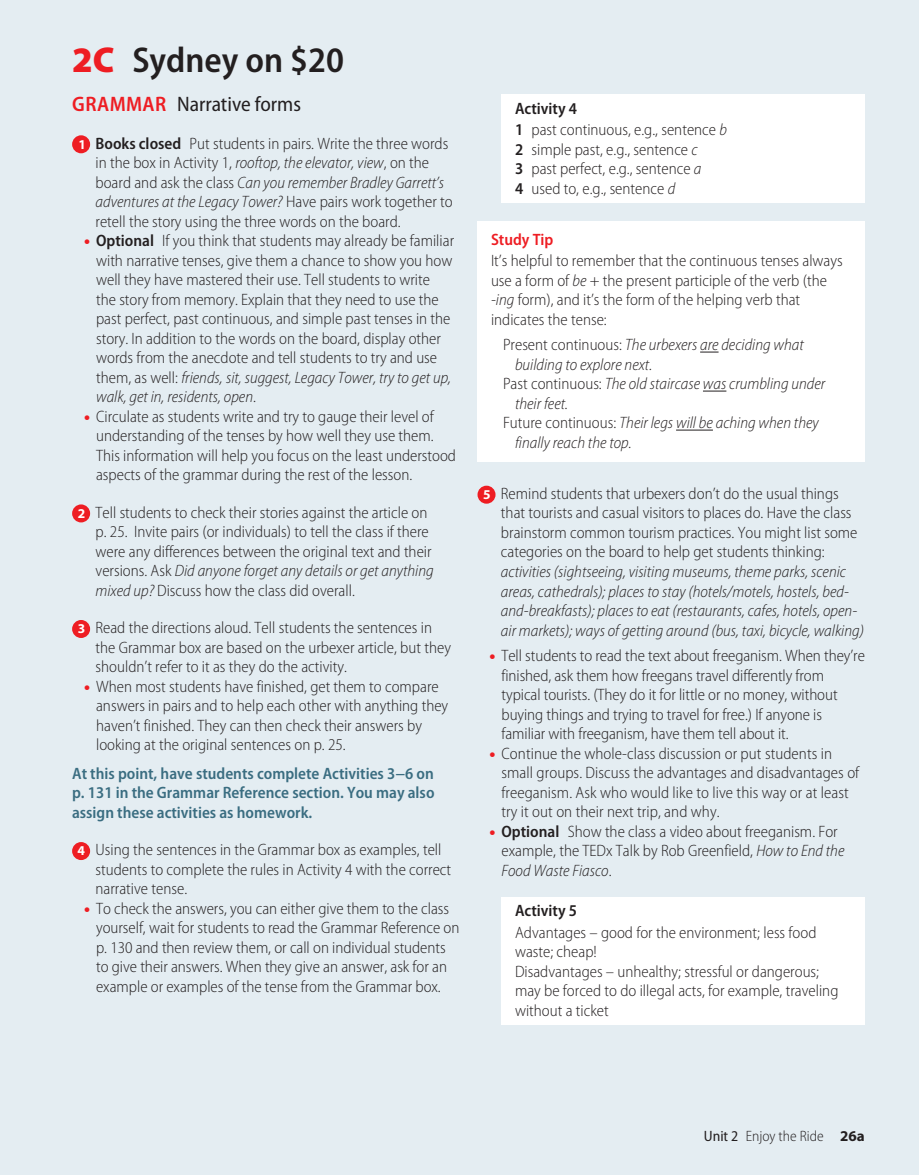
<style>
.page{position:relative;width:919px;height:1175px;background:#fff}
.page>*{position:absolute;margin:0;border:0;box-sizing:border-box;transform-origin:0 0}
.t1{font:600 semi-condensed 36px "Myriad Pro";color:#231f20}
.t2{font:semi-condensed 21px "Myriad Pro";color:#231f20}
.t3{font:300 semi-condensed 16.5px/19.5px "Myriad Pro";color:#231f20}
.t4{font:italic 300 semi-condensed 16.5px/19.5px "Myriad Pro";color:#231f20}
.t5{font:600 semi-condensed 16.5px/19.5px "Myriad Pro";color:#3a6d81;text-align:justify}
.t6{font:600 semi-condensed 16.5px "Myriad Pro";color:#231f20}
.t7{font:600 semi-condensed 16.5px "Myriad Pro";color:#ee1d23}
.t8{font:300 semi-condensed 15px "Myriad Pro";color:#231f20}
.s1{font-weight:900;font-stretch:normal;color:#ee1d23}
.s2{font-weight:600;color:#ee1d23}
.s3{font-weight:700;font-stretch:normal;font-size:13.5px;color:#fff}
.s4{font-weight:600}
.s5{font-style:italic}
.s6{font-style:normal}
.s7{font-weight:400}
.s8{font-weight:700;font-stretch:normal}
</style>
<div class="page">
<div style="left:0;top:0;width:918px;height:1175px;background:#e4edf2"></div>
<div style="left:72px;top:135px;width:18px;height:18px;background:#ee1d23;border-radius:50%"></div>
<div style="left:72px;top:504px;width:18px;height:18px;background:#ee1d23;border-radius:50%"></div>
<div style="left:72px;top:620px;width:18px;height:18px;background:#ee1d23;border-radius:50%"></div>
<div style="left:72px;top:842px;width:18px;height:18px;background:#ee1d23;border-radius:50%"></div>
<div style="left:501px;top:95px;width:363px;height:108px;background:#fff"></div>
<div style="left:477px;top:221px;width:387px;height:240px;background:#fff"></div>
<svg style="left:700px;top:352px;width:18px;height:1px"></svg>
<svg style="left:703px;top:391px;width:23px;height:1px"></svg>
<hr style="left:675px;top:430px;width:37px;height:1px;background:#231f20">
<div style="left:477px;top:486px;width:18px;height:18px;background:#ee1d23;border-radius:50%"></div>
<div style="left:501px;top:896px;width:363px;height:128px;background:#fff"></div>
<h1 class="t1" style="left:72px;top:37px;width:273px"><span class="s1">2C</span> Sydney on $20</h1>
<p class="t2" style="left:72px;top:91px;width:230px"><span class="s2">GRAMMAR</span> Narrative forms</p>
<p class="t3" style="left:95px;top:133px;width:358px;text-indent:-17px"><span class="s3">1</span> <span class="s4">Books closed</span> Put students in pairs. Write the three words in the box in Activity 1, <span class="s5">rooftop, the elevator, view</span>, on the board and ask the class <span class="s5">Can you remember Bradley Garrett’s adventures at the Legacy Tower?</span> Have pairs work together to retell the story using the three words on the board.</p>
<p class="t3" style="left:96px;top:231px;width:359px;text-indent:-12px"><span class="s1">•</span> <span class="s4">Optional</span> If you think that students may already be familiar with narrative tenses, give them a chance to show you how well they have mastered their use. Tell students to write<br>the story from memory. Explain that they need to use the past perfect, past continuous, and simple past tenses in the story. In addition to the words on the board, display other words from the anecdote and tell students to try and use them, as well: <span class="s5">friends, sit, suggest, Legacy Tower, try to get up, walk, get in, residents, open</span>.</p>
<p class="t3" style="left:96px;top:406px;width:361px;text-indent:-12px"><span class="s1">•</span> Circulate as students write and try to gauge their level of understanding of the tenses by how well they use them.<br>This information will help you focus on the least understood aspects of the grammar during the rest of the lesson.</p>
<p class="t3" style="left:95px;top:502px;width:339px;text-indent:-18px"><span class="s3">2</span> Tell students to check their stories against the article on p. 25. Invite pairs (or individuals) to tell the class if there were any differences between the original text and their versions. Ask <span class="s5">Did anyone forget any details or get anything mixed up?</span> Discuss how the class did overall.</p>
<p class="t3" style="left:95px;top:618px;width:357px;text-indent:-18px"><span class="s3">3</span> Read the directions aloud. Tell students the sentences in the Grammar box are based on the urbexer article, but they shouldn’t refer to it as they do the activity.</p>
<p class="t3" style="left:96px;top:676px;width:353px;text-indent:-12px"><span class="s1">•</span> When most students have finished, get them to compare answers in pairs and to help each other with anything they haven’t finished. They can then check their answers by looking at the original sentences on p. 25.</p>
<p class="t5" style="left:72px;top:763px;width:364px">At this point, have students complete Activities 3−6 on p. 131 in the Grammar Reference section. You may also assign these activities as homework.</p>
<p class="t3" style="left:95px;top:840px;width:357px;text-indent:-18px"><span class="s3">4</span> Using the sentences in the Grammar box as examples, tell students to complete the rules in Activity 4 with the correct narrative tense.</p>
<p class="t3" style="left:96px;top:898px;width:364px;text-indent:-12px"><span class="s1">•</span> To check the answers, you can either give them to the class yourself, wait for students to read the Grammar Reference on p. 130 and then review them, or call on individual students to give their answers. When they give an answer, ask for an example or examples of the tense from the Grammar box.</p>
<p class="t3" style="left:515px;top:98px;width:213px;line-height:21px"><span class="s4">Activity 4<br>1</span> past continuous, e.g., sentence <span class="s5">b</span></p>
<p class="t3" style="left:515px;top:140px;width:188px"><span class="s4">2</span> simple past, e.g., sentence <span class="s5">c<br></span><span class="s4">3</span> past perfect, e.g., sentence <span class="s5">a<br></span><span class="s4">4</span> used to, e.g., sentence <span class="s5">d</span></p>
<p class="t7" style="left:491px;top:229px;width:64px">Study Tip</p>
<p class="t3" style="left:491px;top:251px;width:353px">It’s helpful to remember that the continuous tenses always use a form of <span class="s5">be</span> + the present participle of the verb (the <span class="s5">-ing</span> form), and it’s the form of the helping verb that indicates the tense:</p>
<p class="t4" style="left:503px;top:335px;width:302px"><span class="s6">Present continuous:</span> The urbexers are deciding what</p>
<p class="t4" style="left:515px;top:354px;width:139px">building to explore next.</p>
<p class="t4" style="left:503px;top:374px;width:323px"><span class="s6">Past continuous:</span> The old staircase was crumbling under</p>
<p class="t4" style="left:515px;top:393px;width:55px">their feet.</p>
<p class="t4" style="left:503px;top:413px;width:317px"><span class="s6">Future continuous:</span> Their legs will be aching when they</p>
<p class="t4" style="left:515px;top:432px;width:118px">finally reach the top.</p>
<p class="t3" style="left:500px;top:483px;width:358px;text-indent:-18px"><span class="s3">5</span> Remind students that urbexers don’t do the usual things that tourists and casual visitors to places do. Have the class brainstorm common tourism practices. You might list some categories on the board to help get students thinking:</p>
<p class="t4" style="left:500px;top:561px;width:364px">activities (sightseeing, visiting museums, theme parks, scenic areas, cathedrals); places to stay (hotels/motels, hostels, bed&shy;and-breakfasts); places to eat (restaurants, cafes, hotels, open&shy;air markets); ways of getting around (bus, taxi, bicycle, walking)</p>
<p class="t3" style="left:501px;top:645px;width:365px;text-indent:-12px"><span class="s1">•</span> Tell students to read the text about freeganism. When they’re finished, ask them how freegans travel differently from typical tourists. (They do it for little or no money, without buying things and trying to travel for free.) If anyone is familiar with freeganism, have them tell about it.</p>
<p class="t3" style="left:501px;top:743px;width:359px;text-indent:-12px"><span class="s1">•</span> Continue the whole-class discussion or put students in small groups. Discuss the advantages and disadvantages of freeganism. Ask who would like to live this way or at least try it out on their next trip, and why.</p>
<p class="t3" style="left:501px;top:821px;width:344px;text-indent:-12px"><span class="s1">•</span> <span class="s4">Optional</span> Show the class a video about freeganism. For example, the TEDx Talk by Rob Greenfield, <span class="s5">How to End the<br>Food Waste Fiasco</span>.</p>
<p class="t6" style="left:515px;top:900px;width:63px">Activity 5</p>
<p class="t3" style="left:515px;top:922px;width:325px">Advantages – good for the environment; less food waste; cheap!<br>Disadvantages – unhealthy; stressful or dangerous; may be forced to do illegal acts, for example, traveling without a ticket</p>
<p class="t8" style="left:703px;top:1127px;width:162px"><span class="s7">Unit 2</span> Enjoy the Ride <span class="s8">26a</span></p>
</div>
